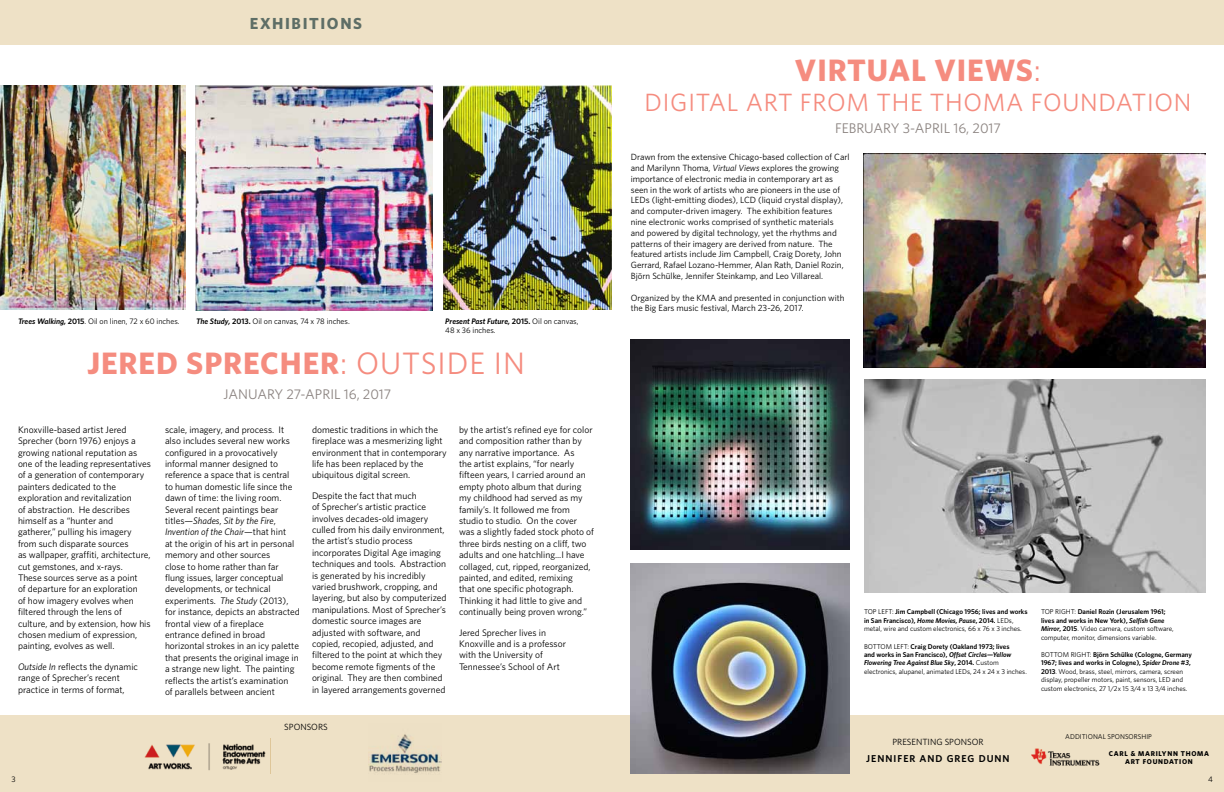
<style>
.page{position:relative;width:1224px;height:792px;background:#fff}
.page>*{position:absolute;margin:0;border:0;box-sizing:border-box;transform-origin:0 0}
.t1{font:700 31px "Whitney HTF";letter-spacing:.03em;color:#f58c7f}
.t2{font:31px "Whitney HTF";color:#f58c7f}
.t3{font:25px "Whitney HTF";letter-spacing:.03em;color:#f58c7f}
.t4{font:700 16px "Whitney HTF";letter-spacing:.1em;color:#5e6e66}
.t5{font:14px "Whitney HTF";color:#8a827f}
.t6{font:600 10px "Whitney HTF";letter-spacing:.1em;color:#000}
.t7{font:9.5px/11.4px "Whitney HTF";color:#000}
.t8{font:9px/10.8px "Whitney HTF";color:#000}
.t9{font:8px/9.6px "Whitney HTF";color:#000}
.t10{font:7px/8.4px "Whitney HTF";color:#000}
.t11{font:600 7px/8.4px "Whitney HTF";color:#000}
.t12{font:700 7px "Whitney HTF";letter-spacing:.1em;color:#000}
.s1{font-weight:600;font-style:italic}
.s2{font-weight:600}
.s3{font-weight:400}
.s4{font-style:italic}
</style>
<div class="page">
<div style="left:0;top:716px;width:1224px;height:76px;background:#eee1c6"></div>
<div style="left:0;top:0;width:1224px;height:45px;background:#eee1c6"></div>
<img style="left:368px;top:734px;width:74px;height:39px">
<img style="left:1031px;top:748px;width:69px;height:18px">
<img style="left:144px;top:743px;width:122px;height:28px">
<img style="left:631px;top:563px;width:218px;height:211px">
<img style="left:631px;top:339px;width:218px;height:211px">
<img style="left:864px;top:379px;width:342px;height:214px">
<img style="left:864px;top:153px;width:342px;height:214px">
<img style="left:195px;top:85px;width:237px;height:225px">
<img style="left:0;top:85px;width:185px;height:225px">
<img style="left:443px;top:85px;width:169px;height:225px">
<h3 class="t4" style="left:250px;top:14px;width:114px">EXHIBITIONS</h3>
<p class="t9" style="left:18px;top:316px;width:163px"><span class="s1">Trees Walking,</span> <span class="s2">2015</span>. Oil on linen, 72 x 60 inches.</p>
<p class="t9" style="left:196px;top:316px;width:155px"><span class="s1">The Study,</span> <span class="s2">2013.</span> Oil on canvas, 74 x 78 inches.</p>
<p class="t9" style="left:445px;top:316px;width:135px"><span class="s1">Present Past Future,</span> <span class="s2">2015.</span> Oil on canvas,<br>48 x 36 inches.</p>
<h1 class="t1" style="left:87px;top:345px;width:439px">JERED SPRECHER<span class="s3">: OUTSIDE IN</span></h1>
<p class="t7" style="left:18px;top:424px;width:134px">Knoxville-based artist Jered<br>Sprecher (born 1976) enjoys a growing national reputation as one of the leading representatives of a generation of contemporary painters dedicated to the exploration and revitalization<br>of abstraction. He describes himself as a “hunter and gatherer,” pulling his imagery from such disparate sources<br>as wallpaper, graffiti, architecture, cut gemstones, and x-rays.<br>These sources serve as a point<br>of departure for an exploration<br>of how imagery evolves when filtered through the lens of culture, and by extension, how his chosen medium of expression, painting, evolves as well.</p>
<p class="t7" style="left:18px;top:661px;width:121px"><span class="s4">Outside In</span> reflects the dynamic range of Sprecher’s recent practice in terms of format,</p>
<h3 class="t5" style="left:224px;top:386px;width:169px">JANUARY 27-APRIL 16, 2017</h3>
<p class="t7" style="left:165px;top:424px;width:136px">scale, imagery, and process. It also includes several new works configured in a provocatively informal manner designed to reference a space that is central<br>to human domestic life since the dawn of time: the living room.<br>Several recent paintings bear titles—<span class="s4">Shades</span>, <span class="s4">Sit by the Fire</span>,<br><span class="s4">Invention of the Chair</span>—that hint<br>at the origin of his art in personal memory and other sources<br>close to home rather than far flung issues, larger conceptual developments, or technical experiments. <span class="s4">The Study</span> (2013), for instance, depicts an abstracted frontal view of a fireplace entrance defined in broad horizontal strokes in an icy palette that presents the original image in a strange new light. The painting reflects the artist’s examination<br>of parallels between ancient</p>
<p class="t7" style="left:312px;top:424px;width:136px">domestic traditions in which the fireplace was a mesmerizing light environment that in contemporary life has been replaced by the ubiquitous digital screen.</p>
<p class="t7" style="left:312px;top:490px;width:136px">Despite the fact that much<br>of Sprecher’s artistic practice involves decades-old imagery culled from his daily environment, the artist’s studio process incorporates Digital Age imaging techniques and tools. Abstraction is generated by his incredibly varied brushwork, cropping, and layering, but also by computerized manipulations. Most of Sprecher’s domestic source images are adjusted with software, and copied, recopied, adjusted, and filtered to the point at which they become remote figments of the original. They are then combined in layered arrangements governed</p>
<p class="t8" style="left:284px;top:721px;width:7px">sponsors</p>
<p class="t7" style="left:459px;top:424px;width:137px">by the artist’s refined eye for color and composition rather than by any narrative importance. As<br>the artist explains, “for nearly fifteen years, I carried around an empty photo album that during my childhood had served as my family’s. It followed me from studio to studio. On the cover was a slightly faded stock photo of three birds nesting on a cliff, two adults and one hatchling...I have collaged, cut, ripped, reorganized, painted, and edited, remixing<br>that one specific photograph.<br>Thinking it had little to give and continually being proven wrong.”</p>
<p class="t7" style="left:459px;top:626px;width:108px">Jered Sprecher lives in<br>Knoxville and is a professor with the University of<br>Tennessee’s School of Art</p>
<h1 class="t1" style="left:795px;top:51px;width:42px">VIRTUAL</h1>
<h1 class="t1" style="left:935px;top:51px;width:42px">VIEWS</h1>
<h1 class="t2" style="left:1034px;top:52px;width:9px">:</h1>
<h2 class="t3" style="left:645px;top:87px;width:32px">Digital</h2>
<h2 class="t3" style="left:746px;top:87px;width:72px">Art from</h2>
<h2 class="t3" style="left:876px;top:87px;width:16px">the</h2>
<h2 class="t3" style="left:930px;top:87px;width:36px">Thoma</h2>
<h2 class="t3" style="left:1031px;top:87px;width:30px">Foundation</h2>
<h3 class="t5" style="left:835px;top:120px;width:16px">February</h3>
<h3 class="t5" style="left:903px;top:120px;width:29px">3-April</h3>
<h3 class="t5" style="left:953px;top:120px;width:49px">16, 2017</h3>
<p class="t8" style="left:631px;top:151px;width:220px">Drawn from the extensive Chicago-based collection of Carl and Marilynn Thoma, <span class="s4">Virtual Views</span> explores the growing importance of electronic media in contemporary art as seen in the work of artists who are pioneers in the use of LEDs (light-emitting diodes), LCD (liquid crystal display), and computer-driven imagery. The exhibition features nine electronic works comprised of synthetic materials and powered by digital technology, yet the rhythms and patterns of their imagery are derived from nature. The featured artists include Jim Campbell, Craig Dorety, John Gerrard, Rafael Lozano-Hemmer, Alan Rath, Daniel Rozin, Björn Schülke, Jennifer Steinkamp, and Leo Villareal.</p>
<p class="t8" style="left:631px;top:292px;width:215px">Organized by the KMA and presented in conjunction with the Big Ears music festival, March 23-26, 2017.</p>
<p class="t11" style="left:864px;top:608px;width:165px"><span class="s3">TOP LEFT:</span> Jim Campbell (Chicago 1956; lives and works in San Francisco), <span class="s4">Home Movies, Pause</span>, 2014. <span class="s3">LEDs, metal, wire and custom electronics, 66 x 76 x 3 inches.</span></p>
<p class="t10" style="left:864px;top:642px;width:164px">BOTTOM LEFT: <span class="s2">Craig Dorety (Oakland 1973; lives<br>and works in San Francisco),</span> <span class="s1">Offset Circles—Yellow Flowering Tree Against Blue Sky</span><span class="s2">, 2014.</span> Custom electronics, alupanel, animated LEDs, 24 x 24 x 3 inches.</p>
<p class="t10" style="left:1041px;top:608px;width:134px">TOP RIGHT: <span class="s2">Daniel Rozin (Jerusalem 1961; lives and works in New York),</span> <span class="s1">Selfish Gene Mirror</span><span class="s2">, 2015</span>. Video camera, custom software, computer, monitor, dimensions variable.</p>
<p class="t10" style="left:1041px;top:650px;width:153px">BOTTOM RIGHT: <span class="s2">Björn Schülke (Cologne, Germany 1967; lives and works in Cologne),</span> <span class="s1">Spider Drone #3</span><span class="s2">, 2013</span>. Wood, brass, steel, mirrors, camera, screen display, propeller motors, paint, sensors, LED and custom electronics, 27 1/2x 15 3/4 x 13 3/4 inches.</p>
<p class="t8" style="left:892px;top:736px;width:59px">PRESENTING sponsor</p>
<p class="t6" style="left:866px;top:752px;width:13px">Jenn</p>
<p class="t6" style="left:894px;top:752px;width:11px">ifer</p>
<p class="t6" style="left:920px;top:752px;width:43px">and Greg</p>
<p class="t6" style="left:979px;top:752px;width:24px">Dunn</p>
<p class="t10" style="left:1065px;top:732px;width:48px">ADDITIONAL sponsor</p>
<p class="t10" style="left:1138px;top:732px;width:16px">SHIP</p>
<p class="t12" style="left:1109px;top:749px;width:11px">CARL</p>
<p class="t12" style="left:1131px;top:749px;width:21px">&amp; MARILYNN</p>
<p class="t12" style="left:1181px;top:749px;width:12px">THOMA</p>
<p class="t12" style="left:1125px;top:757px;width:28px">ART FOUNDATION</p>
<p class="t9" style="left:11px;top:774px;width:6px">3</p>
<p class="t9" style="left:1208px;top:774px;width:6px">4</p>
</div>
